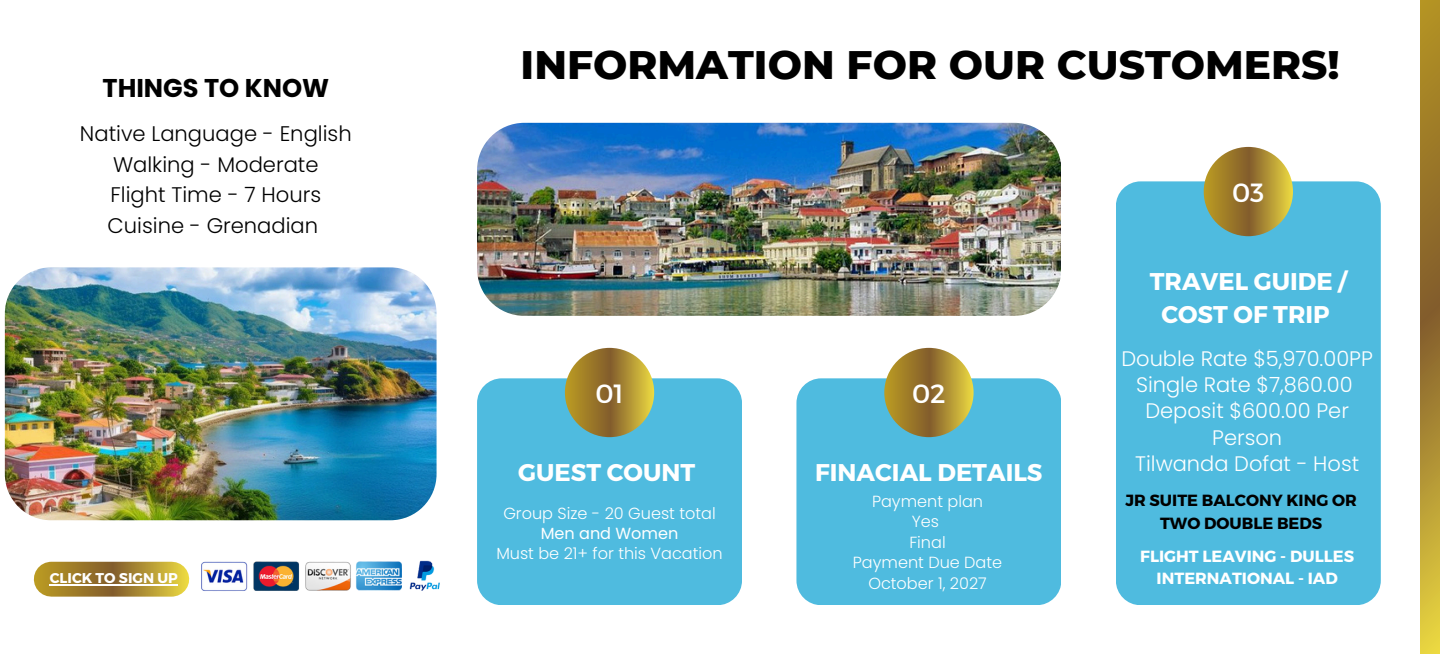
<style>
.page{position:relative;width:1440px;height:655px;background:#fff}
.page>*{position:absolute;margin:0;border:0;box-sizing:border-box;transform-origin:0 0}
.t1{font:800 40.65px "Montserrat";color:#000}
.t2{font:26.4px "Montserrat";color:#fff}
.t3{font:700 25.65px "Poppins";color:#000}
.t4{font:700 24.15px/33.5px "Montserrat";color:#fff;text-align:center}
.t5{font:300 21.15px/30.8px "Poppins";color:#000;text-align:center}
.t6{font:300 21px/26.4px "Poppins";color:#fff;text-align:center}
.t7{font:700 16.2px/22.5px "Montserrat";color:#fff;text-align:center}
.t8{font:700 16.2px/22.5px "Montserrat";color:#000;text-align:center}
.t9{font:300 16.05px/20.5px "Poppins";color:#fff;text-align:center}
.t10{font:700 14.1px "Montserrat";color:#fff}
.s1{font-weight:400}
</style>
<div class="page">
<img style="left:5px;top:267px;width:432px;height:253px;border-radius:46px">
<img style="left:477px;top:123px;width:584px;height:193px;border-radius:47px">
<div style="left:477px;top:378px;width:265px;height:227px;background:#4fbbdf;border-radius:25px"></div>
<svg style="left:565px;top:348px;width:89px;height:89px;background:#a4842e"></svg>
<div style="left:796px;top:378px;width:265px;height:227px;background:#4fbbdf;border-radius:25px"></div>
<svg style="left:884px;top:348px;width:90px;height:89px;background:#a48530"></svg>
<div style="left:1116px;top:181px;width:265px;height:424px;background:#4fbbdf;border-radius:25px"></div>
<svg style="left:1204px;top:147px;width:89px;height:89px;background:#a5842e"></svg>
<svg style="left:1421px;top:0;width:19px;height:654px;background:#a9892f"></svg>
<svg style="left:51px;top:562px;width:121px;height:34px;background:#a58534"></svg>
<hr style="left:50px;top:584px;width:128px;height:1px;background:#fff">
<img style="left:409px;top:560px;width:31px;height:31px">
<img style="left:201px;top:561px;width:201px;height:30px">
<p class="t3" style="left:103px;top:70px;width:228px">THINGS TO KNOW</p>
<h2 class="t5" style="left:80px;top:118px;width:273px">Native Language - English<br>Walking - Moderate<br>Flight Time - 7 Hours<br>Cuisine - Grenadian</h2>
<h2 class="t10" style="left:50px;top:569px;width:130px">CLICK TO SIGN UP</h2>
<h2 class="t1" style="left:521px;top:40px;width:821px">INFORMATION FOR OUR CUSTOMERS!</h2>
<h1 class="t2" style="left:1232px;top:175px;width:34px">03</h1>
<h3 class="t2" style="left:595px;top:376px;width:30px">01</h3>
<p class="t4" style="left:518px;top:454px;width:178px">GUEST COUNT</p>
<h5 class="t9" style="left:496px;top:503px;width:228px">Group Size - 20 Guest total<br><span class="s1">Men and Women<br></span>Must be 21+ for this Vacation</h5>
<p class="t2" style="left:912px;top:376px;width:35px">02</p>
<p class="t4" style="left:815px;top:454px;width:229px">FINACIAL DETAILS</p>
<p class="t9" style="left:853px;top:490px;width:151px">Payment plan<br>Yes<br>Final<br>Payment Due Date<br>October 1, 2027</p>
<p class="t4" style="left:1150px;top:263px;width:199px">TRAVEL GUIDE /<br>COST OF TRIP</p>
<p class="t6" style="left:1121px;top:345px;width:253px">Double Rate $5,970.00PP<br>Single Rate $7,860.00<br>Deposit $600.00 Per<br>Person<br>Tilwanda Dofat - Host</p>
<p class="t8" style="left:1125px;top:488px;width:233px">JR SUITE BALCONY KING OR<br>TWO DOUBLE BEDS</p>
<h5 class="t7" style="left:1140px;top:544px;width:215px">FLIGHT LEAVING - DULLES<br>INTERNATIONAL - IAD</h5>
</div>
